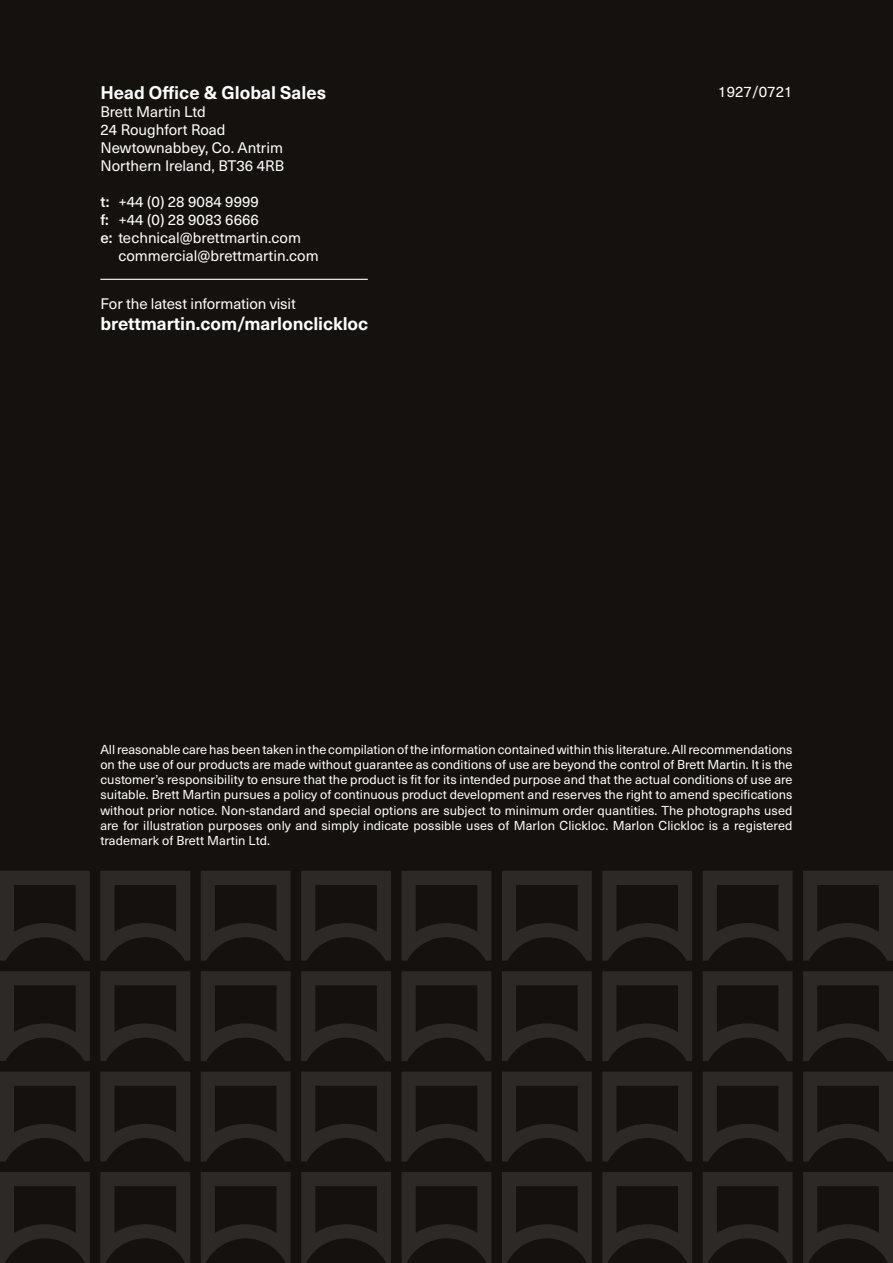
<style>
.page{position:relative;width:893px;height:1263px;background:#14110e}
.page>*{position:absolute;margin:0;border:0;box-sizing:border-box;transform-origin:0 0}
.t1{font:700 18px "Neue Haas Unica W1 G";letter-spacing:-.005em;color:#fff}
.t2{font:15px/18px "Neue Haas Unica W1 G";color:#fff}
.t3{font:12.75px/15.3px "Neue Haas Unica W1 G";letter-spacing:.005em;color:#fff;text-align:justify}
.s1{font-weight:500}
</style>
<div class="page">
<svg style="left:402px;top:971px;width:89px;height:90px"></svg>
<svg style="left:301px;top:971px;width:90px;height:90px"></svg>
<svg style="left:201px;top:971px;width:90px;height:90px"></svg>
<svg style="left:100px;top:971px;width:90px;height:90px"></svg>
<svg style="left:402px;top:1072px;width:89px;height:89px"></svg>
<svg style="left:301px;top:1072px;width:90px;height:89px"></svg>
<svg style="left:201px;top:1072px;width:90px;height:89px"></svg>
<svg style="left:100px;top:1072px;width:90px;height:89px"></svg>
<svg style="left:502px;top:971px;width:90px;height:90px"></svg>
<svg style="left:502px;top:1072px;width:90px;height:89px"></svg>
<svg style="left:0;top:971px;width:90px;height:90px"></svg>
<svg style="left:0;top:1072px;width:90px;height:89px"></svg>
<svg style="left:0;top:1172px;width:90px;height:91px"></svg>
<svg style="left:100px;top:1172px;width:90px;height:91px"></svg>
<svg style="left:201px;top:1172px;width:90px;height:91px"></svg>
<svg style="left:301px;top:1172px;width:90px;height:91px"></svg>
<svg style="left:402px;top:1172px;width:89px;height:91px"></svg>
<svg style="left:502px;top:1172px;width:90px;height:91px"></svg>
<svg style="left:703px;top:971px;width:90px;height:90px"></svg>
<svg style="left:602px;top:971px;width:90px;height:90px"></svg>
<svg style="left:703px;top:1072px;width:90px;height:89px"></svg>
<svg style="left:602px;top:1072px;width:90px;height:89px"></svg>
<svg style="left:803px;top:971px;width:90px;height:90px"></svg>
<svg style="left:803px;top:1072px;width:90px;height:89px"></svg>
<svg style="left:602px;top:1172px;width:90px;height:91px"></svg>
<svg style="left:703px;top:1172px;width:90px;height:91px"></svg>
<svg style="left:803px;top:1172px;width:90px;height:91px"></svg>
<svg style="left:402px;top:871px;width:89px;height:90px"></svg>
<svg style="left:301px;top:871px;width:90px;height:90px"></svg>
<svg style="left:201px;top:871px;width:90px;height:90px"></svg>
<svg style="left:100px;top:871px;width:90px;height:90px"></svg>
<svg style="left:502px;top:871px;width:90px;height:90px"></svg>
<svg style="left:0;top:871px;width:90px;height:90px"></svg>
<svg style="left:703px;top:871px;width:90px;height:90px"></svg>
<svg style="left:602px;top:871px;width:90px;height:90px"></svg>
<svg style="left:803px;top:871px;width:90px;height:90px"></svg>
<hr style="left:100px;top:279px;width:268px;height:1px;background:#fff">
<h1 class="t1" style="left:100px;top:79px;width:227px">Head Office &amp; Global Sales</h1>
<p class="t2" style="left:100px;top:102px;width:185px">Brett Martin Ltd<br>24 Roughfort Road<br>Newtownabbey, Co. Antrim<br>Northern Ireland, BT36 4RB</p>
<p class="t2" style="left:100px;top:192px;width:160px"><span class="s1">t:</span> +44 (0) 28 9084 9999</p>
<p class="t2" style="left:100px;top:210px;width:160px"><span class="s1">f:</span> +44 (0) 28 9083 6666</p>
<p class="t2" style="left:100px;top:228px;width:202px"><span class="s1">e:</span> technical@brettmartin.com</p>
<p class="t2" style="left:118px;top:246px;width:202px">commercial@brettmartin.com</p>
<p class="t2" style="left:101px;top:294px;width:197px">For the latest information visit</p>
<h1 class="t1" style="left:101px;top:310px;width:269px">brettmartin.com/marlonclickloc</h1>
<p class="t2" style="left:718px;top:81px;width:76px">1927/0721</p>
<p class="t3" style="left:100px;top:741px;width:694px">All reasonable care has been taken in the compilation of the information contained within this literature. All recommendations on the use of our products are made without guarantee as conditions of use are beyond the control of Brett Martin. It is the customer’s responsibility to ensure that the product is fit for its intended purpose and that the actual conditions of use are suitable. Brett Martin pursues a policy of continuous product development and reserves the right to amend specifications without prior notice. Non-standard and special options are subject to minimum order quantities. The photographs used are for illustration purposes only and simply indicate possible uses of Marlon Clickloc. Marlon Clickloc is a registered trademark of Brett Martin Ltd.</p>
</div>
